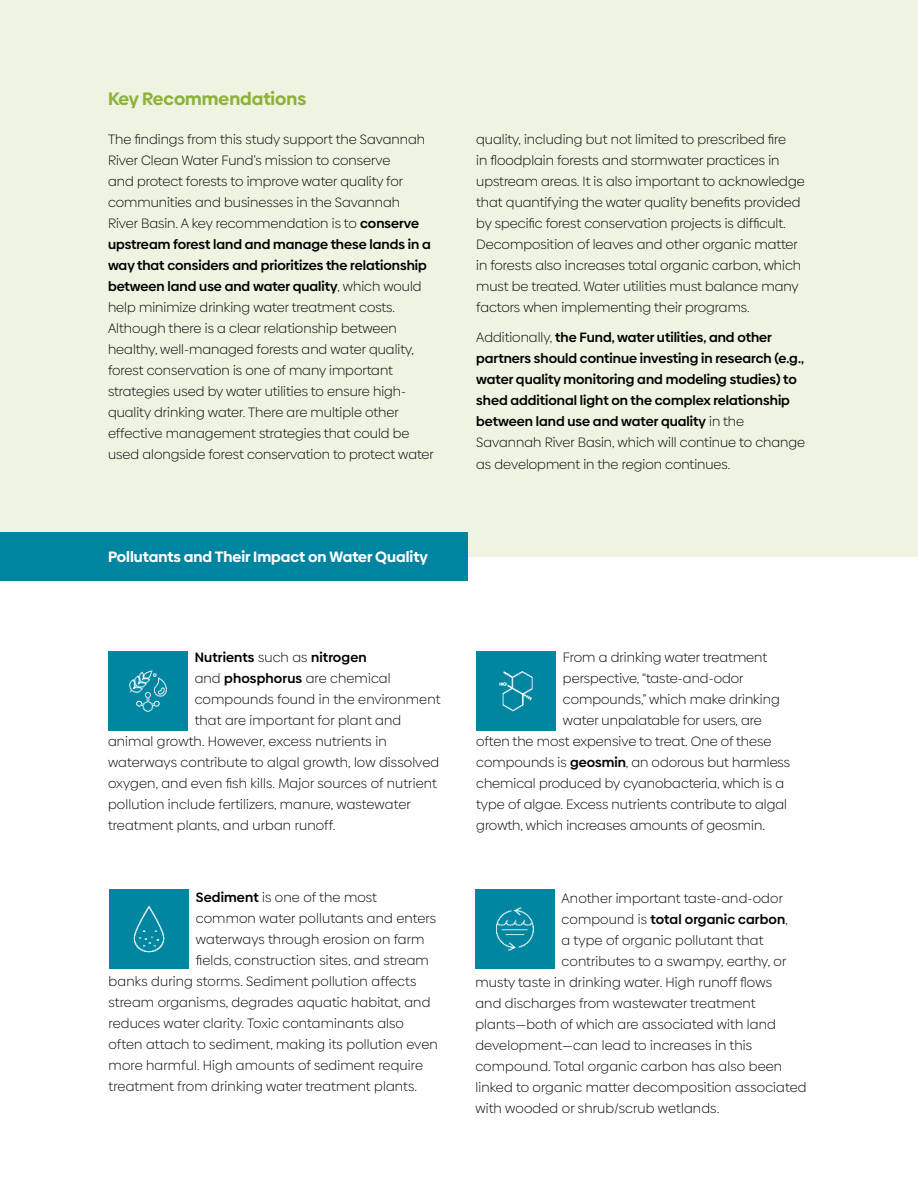
<style>
.page{position:relative;width:918px;height:1188px;background:#fff}
.page>*{position:absolute;margin:0;border:0;box-sizing:border-box;transform-origin:0 0}
.t1{font:700 18px "Biennale";color:#8db238}
.t2{font:700 15px "Biennale";color:#fff}
.t3{font:300 13.5px/21px "Biennale";color:#000}
.t4{font:600 13.5px/21px "Biennale";color:#000}
.s1{font-weight:600}
.s2{font-weight:300}
</style>
<div class="page">
<div style="left:0;top:0;width:918px;height:556px;background:#eef4e1"></div>
<div style="left:476px;top:651px;width:79px;height:79px;background:#0086a1"></div>
<img style="left:108px;top:651px;width:79px;height:79px">
<div style="left:110px;top:889px;width:78px;height:80px;background:#0086a1"></div>
<img style="left:475px;top:889px;width:79px;height:80px">
<div style="left:0;top:532px;width:468px;height:48px;background:#0085a1"></div>
<h1 class="t1" style="left:108px;top:91px;width:200px">Key Recommendations</h1>
<p class="t3" style="left:108px;top:130px;width:327px">The findings from this study support the Savannah River Clean Water Fund’s mission to conserve<br>and protect forests to improve water quality for communities and businesses in the Savannah<br>River Basin. A key recommendation is to <span class="s1">conserve upstream forest land and manage these lands in a way that considers and prioritizes the relationship between land use and water quality</span>, which would help minimize drinking water treatment costs.<br>Although there is a clear relationship between healthy, well-managed forests and water quality, forest conservation is one of many important strategies used by water utilities to ensure high&shy;quality drinking water. There are multiple other effective management strategies that could be used alongside forest conservation to protect water</p>
<p class="t3" style="left:476px;top:130px;width:330px">quality, including but not limited to prescribed fire<br>in floodplain forests and stormwater practices in upstream areas. It is also important to acknowledge that quantifying the water quality benefits provided by specific forest conservation projects is difficult.<br>Decomposition of leaves and other organic matter in forests also increases total organic carbon, which must be treated. Water utilities must balance many factors when implementing their programs.</p>
<p class="t4" style="left:476px;top:328px;width:330px"><span class="s2">Additionally,</span> the Fund, water utilities, and other partners should continue investing in research (e.g., water quality monitoring and modeling studies) to shed additional light on the complex relationship between land use and water quality <span class="s2">in the Savannah River Basin, which will continue to change as development in the region continues.</span></p>
<p class="t2" style="left:108px;top:550px;width:321px">Pollutants and Their Impact on Water Quality</p>
<p class="t4" style="left:195px;top:648px;width:174px">Nutrients <span class="s2">such as</span> nitrogen</p>
<p class="t3" style="left:195px;top:669px;width:197px">and <span class="s1">phosphorus</span> are chemical</p>
<p class="t3" style="left:195px;top:690px;width:247px">compounds found in the environment</p>
<p class="t3" style="left:195px;top:711px;width:208px">that are important for plant and</p>
<p class="t3" style="left:108px;top:732px;width:280px">animal growth. However, excess nutrients in</p>
<p class="t3" style="left:108px;top:753px;width:333px">waterways contribute to algal growth, low dissolved</p>
<p class="t3" style="left:108px;top:774px;width:330px">oxygen, and even fish kills. Major sources of nutrient</p>
<p class="t3" style="left:108px;top:795px;width:304px">pollution include fertilizers, manure, wastewater</p>
<p class="t3" style="left:108px;top:816px;width:229px">treatment plants, and urban runoff.</p>
<p class="t3" style="left:196px;top:888px;width:183px"><span class="s1">Sediment</span> is one of the most</p>
<p class="t3" style="left:196px;top:909px;width:242px">common water pollutants and enters</p>
<p class="t3" style="left:196px;top:930px;width:230px">waterways through erosion on farm</p>
<p class="t3" style="left:196px;top:951px;width:235px">fields, construction sites, and stream</p>
<p class="t3" style="left:109px;top:972px;width:309px">banks during storms. Sediment pollution affects</p>
<p class="t3" style="left:109px;top:993px;width:323px">stream organisms, degrades aquatic habitat, and</p>
<p class="t3" style="left:109px;top:1014px;width:297px">reduces water clarity. Toxic contaminants also</p>
<p class="t3" style="left:109px;top:1035px;width:331px">often attach to sediment, making its pollution even</p>
<p class="t3" style="left:109px;top:1056px;width:316px">more harmful. High amounts of sediment require</p>
<p class="t3" style="left:109px;top:1077px;width:310px">treatment from drinking water treatment plants.</p>
<p class="t3" style="left:563px;top:648px;width:206px">From a drinking water treatment</p>
<p class="t3" style="left:563px;top:669px;width:182px">perspective, “taste-and-odor</p>
<p class="t3" style="left:563px;top:690px;width:218px">compounds,” which make drinking</p>
<p class="t3" style="left:563px;top:711px;width:200px">water unpalatable for users, are</p>
<p class="t3" style="left:476px;top:732px;width:297px">often the most expensive to treat. One of these</p>
<p class="t3" style="left:476px;top:753px;width:316px">compounds is <span class="s1">geosmin</span>, an odorous but harmless</p>
<p class="t3" style="left:476px;top:774px;width:309px">chemical produced by cyanobacteria, which is a</p>
<p class="t3" style="left:476px;top:795px;width:312px">type of algae. Excess nutrients contribute to algal</p>
<p class="t3" style="left:476px;top:816px;width:290px">growth, which increases amounts of geosmin.</p>
<p class="t3" style="left:562px;top:888px;width:223px">Another important taste-and-odor</p>
<p class="t4" style="left:562px;top:909px;width:228px"><span class="s2">compound is</span> total organic carbon<span class="s2">,</span></p>
<p class="t3" style="left:562px;top:930px;width:203px">a type of organic pollutant that</p>
<p class="t3" style="left:562px;top:951px;width:226px">contributes to a swampy, earthy, or</p>
<p class="t3" style="left:475px;top:972px;width:298px">musty taste in drinking water. High runoff flows</p>
<p class="t3" style="left:475px;top:993px;width:282px">and discharges from wastewater treatment</p>
<p class="t3" style="left:475px;top:1014px;width:302px">plants—both of which are associated with land</p>
<p class="t3" style="left:475px;top:1035px;width:278px">development—can lead to increases in this</p>
<p class="t3" style="left:475px;top:1056px;width:308px">compound. Total organic carbon has also been</p>
<p class="t3" style="left:475px;top:1077px;width:333px">linked to organic matter decomposition associated</p>
<p class="t3" style="left:475px;top:1098px;width:245px">with wooded or shrub/scrub wetlands.</p>
</div>
